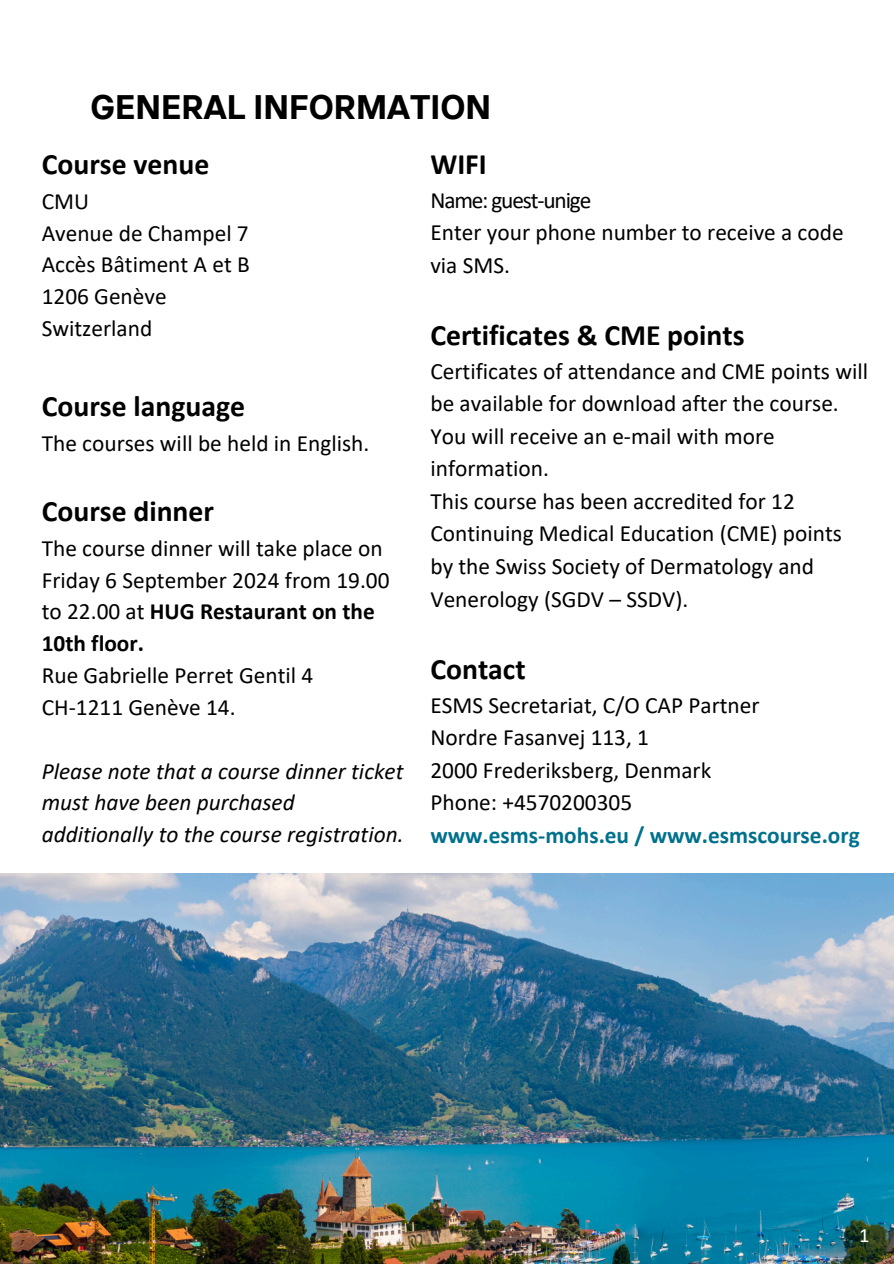
<style>
.page{position:relative;width:894px;height:1264px;background:#fff}
.page>*{position:absolute;margin:0;border:0;box-sizing:border-box;transform-origin:0 0}
.t1{font:700 33.9px "TT Interphases";color:#000}
.t2{font:700 29.7px "Calibri";color:#000}
.t3{font:23.4px/32.5px "Calibri";color:#000}
.t4{font:italic 23.4px/31.8px "Calibri";color:#000}
.t5{font:700 23.4px "Calibri";color:#00718c}
.t6{font:23.4px "Calibri";letter-spacing:-.05em;color:#000}
.t7{font:20.4px "Calibri";color:#fff}
.s1{font-weight:700}
</style>
<div class="page">
<img style="left:0;top:873px;width:893px;height:390px">
<h1 class="t1" style="left:90px;top:85px;width:402px">GENERAL INFORMATION</h1>
<p class="t2" style="left:42px;top:151px;width:169px">Course venue</p>
<p class="t3" style="left:42px;top:187px;width:49px">CMU</p>
<p class="t3" style="left:42px;top:218px;width:208px">Avenue de Champel 7</p>
<p class="t3" style="left:42px;top:250px;width:209px">Accès Bâtiment A et B</p>
<p class="t3" style="left:42px;top:282px;width:126px">1206 Genève</p>
<p class="t3" style="left:42px;top:314px;width:112px">Switzerland</p>
<p class="t2" style="left:430px;top:151px;width:58px">WIFI</p>
<p class="t6" style="left:430px;top:190px;width:162px">Name: guest-unige</p>
<p class="t3" style="left:430px;top:218px;width:414px">Enter your phone number to receive a code via SMS.</p>
<p class="t2" style="left:430px;top:322px;width:315px">Certificates &amp; CME points</p>
<p class="t3" style="left:430px;top:356px;width:439px">Certificates of attendance and CME points will be available for download after the course.<br>You will receive an e-mail with more information.</p>
<p class="t3" style="left:430px;top:487px;width:413px">This course has been accredited for 12<br>Continuing Medical Education (CME) points by the Swiss Society of Dermatology and Venerology (SGDV – SSDV).</p>
<p class="t2" style="left:42px;top:393px;width:205px">Course language</p>
<p class="t3" style="left:42px;top:428px;width:329px">The courses will be held in English.</p>
<p class="t2" style="left:42px;top:498px;width:174px">Course dinner</p>
<p class="t3" style="left:42px;top:534px;width:349px;line-height:31.8px">The course dinner will take place on<br>Friday 6 September 2024 from 19.00 to 22.00 at <span class="s1">HUG Restaurant on the<br>10th floor.</span></p>
<p class="t3" style="left:42px;top:661px;width:273px">Rue Gabrielle Perret Gentil 4</p>
<p class="t3" style="left:42px;top:692px;width:195px">CH-1211 Genève 14.</p>
<p class="t2" style="left:430px;top:656px;width:97px">Contact</p>
<p class="t3" style="left:430px;top:690px;width:330px">ESMS Secretariat, C/O CAP Partner</p>
<p class="t3" style="left:430px;top:723px;width:220px">Nordre Fasanvej 113, 1</p>
<p class="t3" style="left:430px;top:755px;width:282px">2000 Frederiksberg, Denmark</p>
<p class="t3" style="left:430px;top:788px;width:203px">Phone: +4570200305</p>
<p class="t5" style="left:430px;top:825px;width:431px">www.esms-mohs.eu / www.esmscourse.org</p>
<p class="t4" style="left:42px;top:757px;width:363px">Please note that a course dinner ticket must have been purchased additionally to the course registration.</p>
<p class="t7" style="left:858px;top:1226px;width:12px">1</p>
</div>
